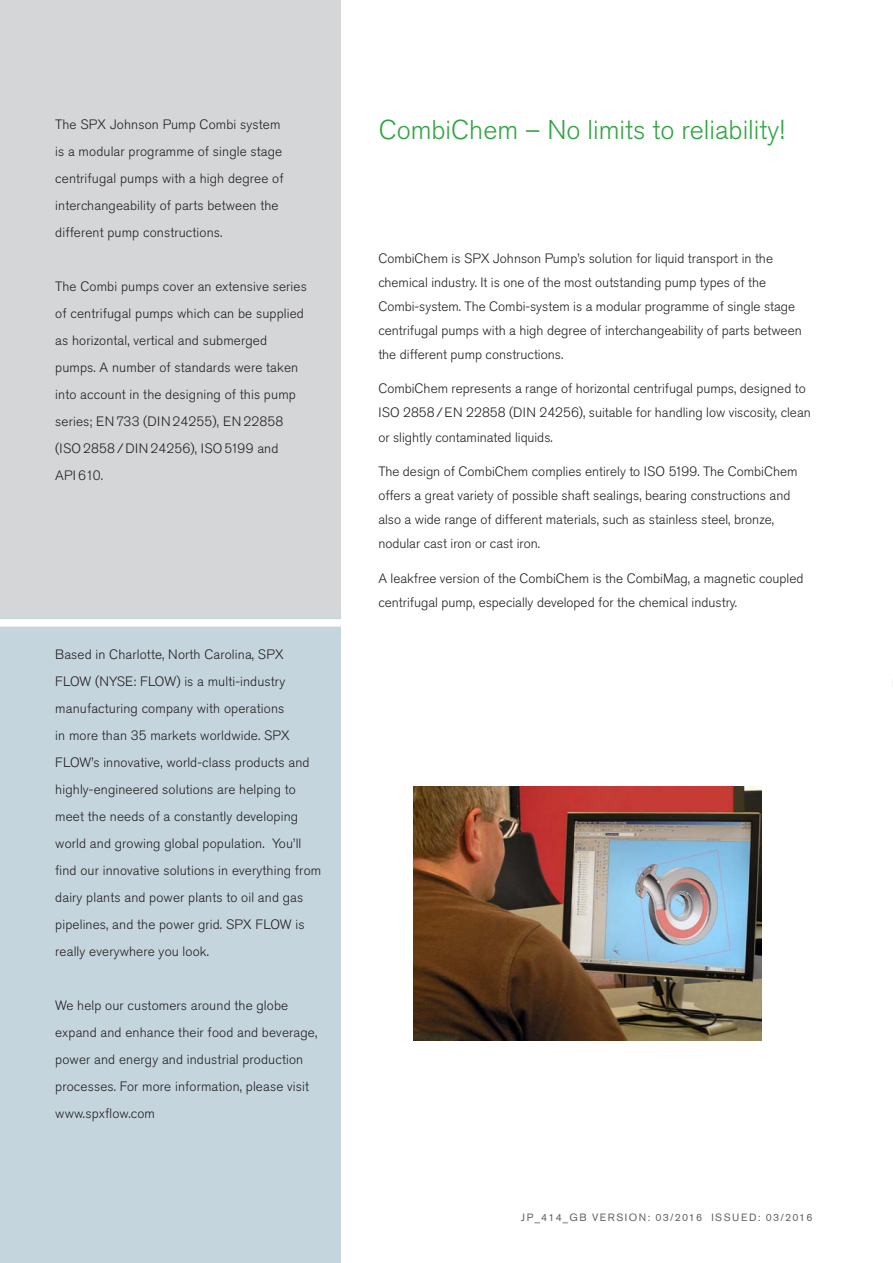
<style>
.page{position:relative;width:893px;height:1263px;background:#fff}
.page>*{position:absolute;margin:0;border:0;box-sizing:border-box;transform-origin:0 0}
.Headline__Large__gre{font:300 27px "Akzidenz Grotesk Pro";color:#32a543}
.Boxed_Body_Copy{font:300 13.5px/27px "Akzidenz Grotesk Pro";letter-spacing:.01em;color:#231f20}
.Body_Copy__16pt_Lead{font:300 13.5px/24px "Akzidenz Grotesk Pro";color:#231f20}
.Page___version_no{font:10.5px "Akzidenz Grotesk Pro";letter-spacing:.14em;color:#636366}
</style>
<div class="page">
<div style="left:0;top:618px;width:340px;height:645px;background:#c5d5de"></div>
<div style="left:0;top:619px;width:341px;height:8px;background:#fff"></div>
<div style="left:0;top:0;width:340px;height:618px;background:#d5d6d8"></div>
<img style="left:414px;top:786px;width:347px;height:254px">
<p class="Boxed_Body_Copy" style="left:55px;top:111px;width:230px">The SPX Johnson Pump Combi system is a modular programme of single stage centrifugal pumps with a high degree of interchangeability of parts between the different pump constructions.</p>
<p class="Boxed_Body_Copy" style="left:55px;top:273px;width:253px">The Combi pumps cover an extensive series of centrifugal pumps which can be supplied as horizontal, vertical and submerged pumps. A number of standards were taken into account in the designing of this pump series; EN 733 (DIN 24255), EN 22858 (ISO 2858/DIN 24256), ISO 5199 and API610.</p>
<p class="Boxed_Body_Copy" style="left:55px;top:640px;width:267px">Based in Charlotte, North Carolina, SPX FLOW (NYSE: FLOW) is a multi-industry manufacturing company with operations<br>in more than 35 markets worldwide. SPX FLOW’s innovative, world-class products and highly-engineered solutions are helping to meet the needs of a constantly developing world and growing global population. You’ll find our innovative solutions in everything from dairy plants and power plants to oil and gas pipelines, and the power grid. SPX FLOW is really everywhere you look.</p>
<p class="Boxed_Body_Copy" style="left:55px;top:991px;width:264px">We help our customers around the globe expand and enhance their food and beverage, power and energy and industrial production processes. For more information, please visit www.spxflow.com</p>
<p class="Headline__Large__gre" style="left:379px;top:112px;width:408px">CombiChem – No limits to reliability!</p>
<p class="Body_Copy__16pt_Lead" style="left:378px;top:246px;width:425px">CombiChem is SPX Johnson Pump’s solution for liquid transport in the chemical industry. It is one of the most outstanding pump types of the Combi-system. The Combi-system is a modular programme of single stage centrifugal pumps with a high degree of interchangeability of parts between the different pump constructions.</p>
<p class="Body_Copy__16pt_Lead" style="left:378px;top:377px;width:434px">CombiChem represents a range of horizontal centrifugal pumps, designed to<br>ISO 2858/EN 22858 (DIN 24256), suitable for handling low viscosity, clean or slightly contaminated liquids.</p>
<p class="Body_Copy__16pt_Lead" style="left:378px;top:460px;width:421px">The design of CombiChem complies entirely to ISO 5199. The CombiChem offers a great variety of possible shaft sealings, bearing constructions and also a wide range of different materials, such as stainless steel, bronze, nodular cast iron or cast iron.</p>
<p class="Body_Copy__16pt_Lead" style="left:378px;top:566px;width:427px">A leakfree version of the CombiChem is the CombiMag, a magnetic coupled centrifugal pump, especially developed for the chemical industry.</p>
<p class="Page___version_no" style="left:521px;top:1210px;width:293px">JP_414_GB VERSION: 03/2016 ISSUED: 03/2016</p>
</div>
